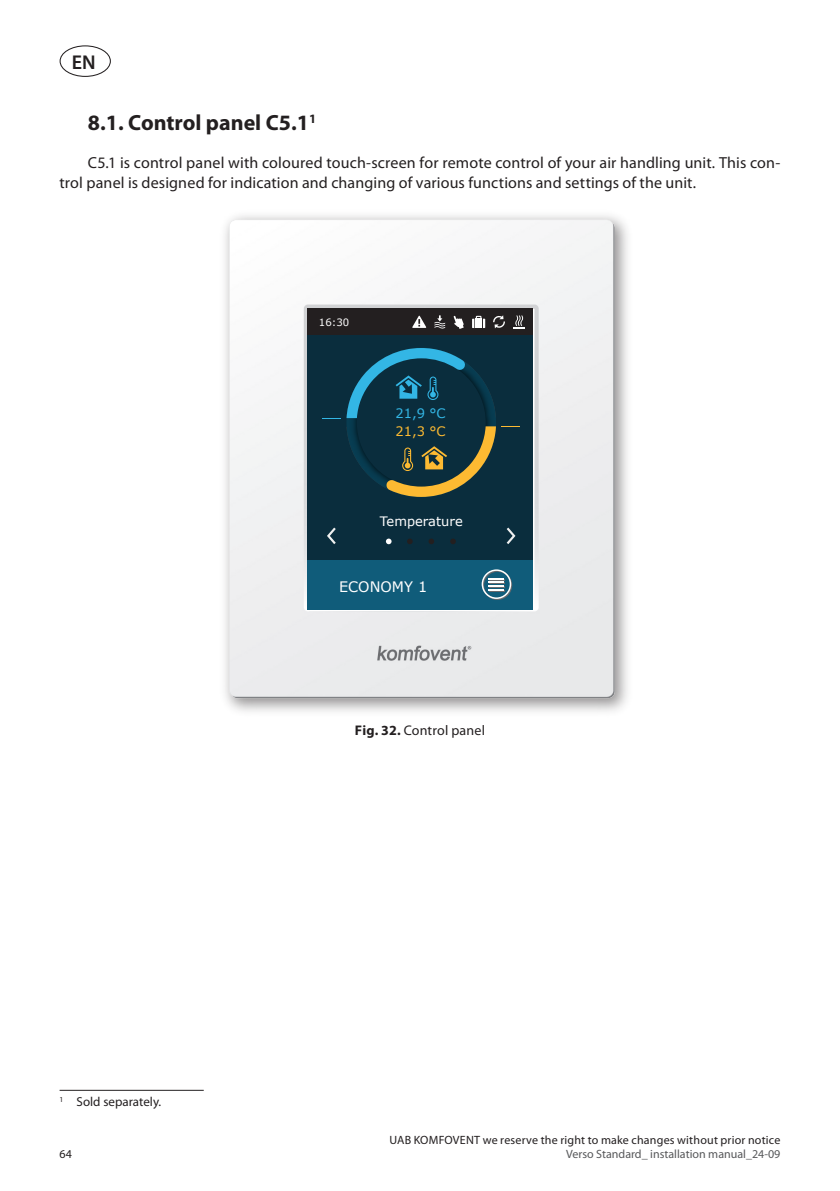
<style>
.page{position:relative;width:840px;height:1191px;background:#fff}
.page>*{position:absolute;margin:0;border:0;box-sizing:border-box;transform-origin:0 0}
.t1{font:700 22px "Myriad Pro";color:#231f20}
.t2{font:600 20px "Myriad Pro";color:#231f20}
.t3{font:16px/19.2px "Myriad Pro";letter-spacing:.005em;color:#231f20}
.t4{font:14.4px "Verdana";color:#fff}
.t5{font:14px "Myriad Pro";letter-spacing:.015em;color:#231f20}
.t6{font:13px "Myriad Pro";color:#231f20}
.t7{font:13px "Verdana";color:#fff}
.t8{font:13px "Verdana";color:#33b6e5}
.t9{font:13px "Verdana";color:#fdba32}
.t10{font:12px "Myriad Pro";letter-spacing:.015em;color:#231f20}
.t11{font:12px "Myriad Pro";color:#57585a}
.t12{font:10.2px "Verdana";color:#fff}
.s1{font-weight:700}
</style>
<div class="page">
<div style="left:60px;top:45px;width:51px;height:32px;border:1px solid #231f20;border-radius:50%"></div>
<img style="left:224px;top:216px;width:392px;height:486px">
<div style="left:307px;top:309px;width:226px;height:300px;background:#0a2d3d"></div>
<svg style="left:501px;top:426px;width:18px;height:1px"></svg>
<svg style="left:322px;top:348px;width:173px;height:71px"></svg>
<svg style="left:346px;top:426px;width:149px;height:71px"></svg>
<div style="left:307px;top:560px;width:151px;height:49px;background:#105c7a"></div>
<div style="left:459px;top:560px;width:74px;height:49px;background:#105c7a"></div>
<svg style="left:481px;top:569px;width:31px;height:31px"></svg>
<svg style="left:385px;top:538px;width:6px;height:6px"></svg>
<svg style="left:407px;top:538px;width:5px;height:6px"></svg>
<svg style="left:428px;top:538px;width:6px;height:6px"></svg>
<svg style="left:450px;top:538px;width:5px;height:6px"></svg>
<svg style="left:506px;top:527px;width:9px;height:17px"></svg>
<svg style="left:327px;top:527px;width:8px;height:17px"></svg>
<div style="left:307px;top:309px;width:226px;height:26px;background:#231f20"></div>
<svg style="left:493px;top:315px;width:12px;height:13px"></svg>
<svg style="left:472px;top:316px;width:13px;height:12px"></svg>
<svg style="left:513px;top:315px;width:11px;height:13px"></svg>
<svg style="left:412px;top:315px;width:14px;height:13px"></svg>
<svg style="left:453px;top:316px;width:10px;height:13px"></svg>
<svg style="left:434px;top:315px;width:11px;height:14px"></svg>
<hr style="left:60px;top:1089px;width:144px;height:1px;background:#231f20">
<p class="t2" style="left:72px;top:49px;width:25px">EN</p>
<h1 class="t1" style="left:88px;top:108px;width:229px">8.1. Control panel C5.1<sup>1</sup></h1>
<p class="t3" style="left:60px;top:153px;width:722px;text-indent:28px">C5.1 is control panel with coloured touch-screen for remote control of your air handling unit. This con&shy;trol panel is designed for indication and changing of various functions and settings of the unit.</p>
<p class="t12" style="left:319px;top:315px;width:32px">16:30</p>
<p class="t8" style="left:395px;top:404px;width:52px">21,9 °C</p>
<p class="t9" style="left:395px;top:423px;width:52px">21,3 °C</p>
<p class="t7" style="left:380px;top:512px;width:84px">Temperature</p>
<p class="t4" style="left:339px;top:576px;width:90px">ECONOMY 1</p>
<p class="t6" style="left:60px;top:1093px;width:103px"><sup>1</sup> Sold separately.</p>
<p class="t5" style="left:355px;top:722px;width:131px"><span class="s1">Fig. 32.</span> Control panel</p>
<p class="t10" style="left:389px;top:1132px;width:392px">UAB KOMFOVENT we reserve the right to make changes without prior notice</p>
<p class="t10" style="left:60px;top:1146px;width:14px">64</p>
<p class="t11" style="left:566px;top:1146px;width:216px">Verso Standard_ installation manual_24-09</p>
</div>
